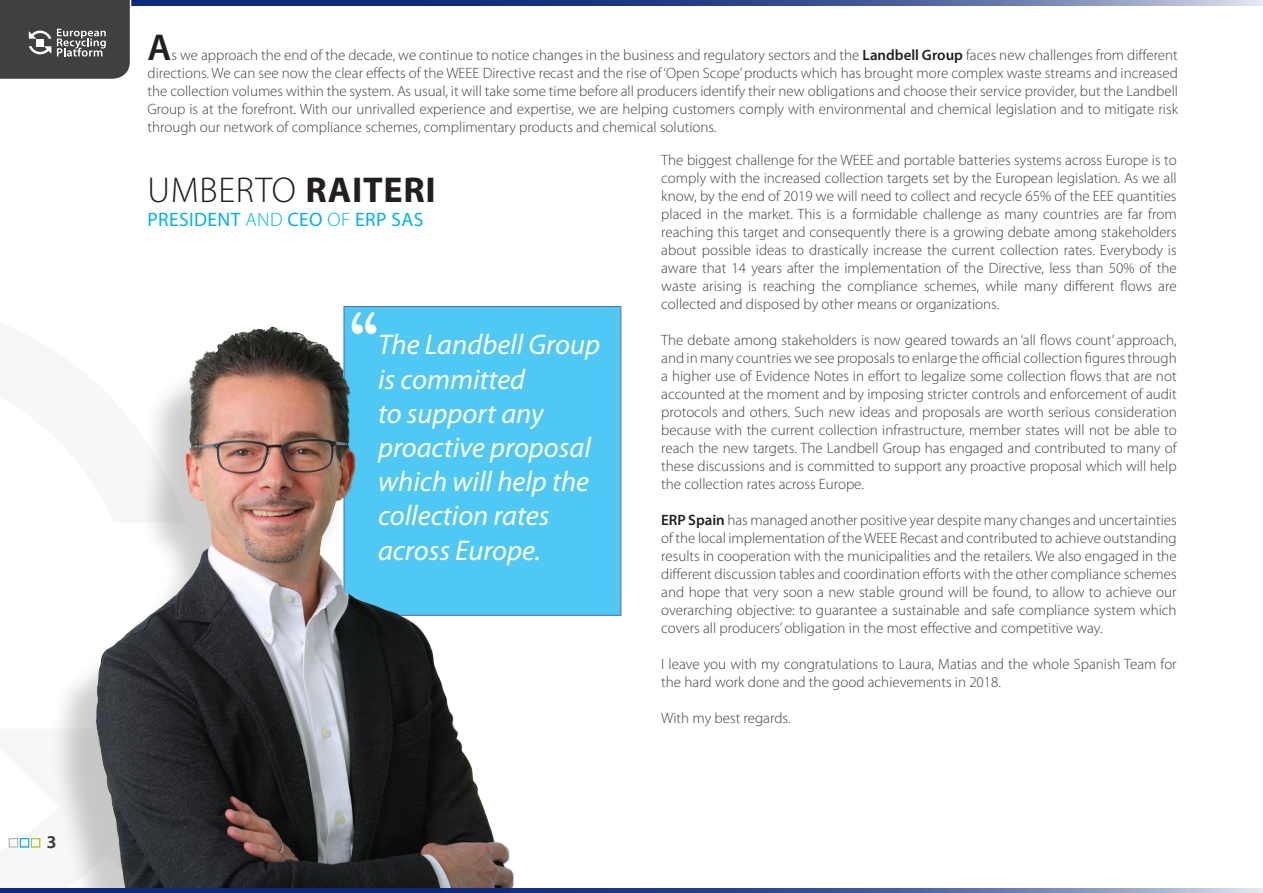
<style>
.page{position:relative;width:1263px;height:893px;background:#fff}
.page>*{position:absolute;margin:0;border:0;box-sizing:border-box;transform-origin:0 0}
.t1{font:75px "American Typewriter";color:#fff}
.t2{font:600 37.5px "Myriad Pro";color:#231f20}
.t3{font:300 36px "Myriad Pro";letter-spacing:.02em;color:#231f20}
.t4{font:italic 28.5px/34.2px "Myriad Pro";color:#fff}
.t5{font:19.5px "Myriad Pro";letter-spacing:.02em;color:#00b0f0}
.t6{font:600 18px "Myriad Pro";color:#404040}
.t7{font:300 15px/18px "Myriad Pro";color:#404040;text-align:justify}
.s1{font-weight:600;color:#231f20}
.s2{font-weight:700}
.s3{font-weight:300}
</style>
<div class="page">
<div style="left:344px;top:306px;width:277px;height:310px;background:#50c8f4"></div>
<img style="left:28px;top:314px;width:515px;height:574px">
<div style="left:9px;top:838px;width:9px;height:9px;border:1px solid #969696"></div>
<div style="left:20px;top:838px;width:9px;height:9px;border:1px solid #00b0f0"></div>
<div style="left:31px;top:838px;width:9px;height:9px;border:1px solid #b1c91f"></div>
<svg style="left:131px;top:0;width:1132px;height:5px;background:#405696"></svg>
<svg style="left:0;top:888px;width:1263px;height:5px;background:#3a5192"></svg>
<svg style="left:0;top:0;width:130px;height:79px;background:#4d4d4d"></svg>
<p class="t6" style="left:47px;top:830px;width:11px">3</p>
<h2 class="t2" style="left:148px;top:24px;width:25px">A</h2>
<p class="t7" style="left:148px;top:46px;width:1032px;text-indent:24px">s we approach the end of the decade, we continue to notice changes in the business and regulatory sectors and the <span class="s1">Landbell Group</span> faces new challenges from different directions. We can see now the clear effects of the WEEE Directive recast and the rise of ‘Open Scope’ products which has brought more complex waste streams and increased the collection volumes within the system. As usual, it will take some time before all producers identify their new obligations and choose their service provider, but the Landbell Group is at the forefront. With our unrivalled experience and expertise, we are helping customers comply with environmental and chemical legislation and to mitigate risk through our network of compliance schemes, complimentary products and chemical solutions.</p>
<p class="t7" style="left:661px;top:151px;width:517px">The biggest challenge for the WEEE and portable batteries systems across Europe is to comply with the increased collection targets set by the European legislation. As we all know, by the end of 2019 we will need to collect and recycle 65% of the EEE quantities placed in the market. This is a formidable challenge as many countries are far from reaching this target and consequently there is a growing debate among stakeholders about possible ideas to drastically increase the current collection rates. Everybody is aware that 14 years after the implementation of the Directive, less than 50% of the waste arising is reaching the compliance schemes, while many different flows are collected and disposed by other means or organizations.</p>
<p class="t7" style="left:661px;top:331px;width:517px">The debate among stakeholders is now geared towards an ‘all flows count’ approach, and in many countries we see proposals to enlarge the official collection figures through a higher use of Evidence Notes in effort to legalize some collection flows that are not accounted at the moment and by imposing stricter controls and enforcement of audit protocols and others. Such new ideas and proposals are worth serious consideration because with the current collection infrastructure, member states will not be able to reach the new targets. The Landbell Group has engaged and contributed to many of these discussions and is committed to support any proactive proposal which will help the collection rates across Europe.</p>
<p class="t7" style="left:661px;top:511px;width:517px"><span class="s1">ERP Spain</span> has managed another positive year despite many changes and uncertainties of the local implementation of the WEEE Recast and contributed to achieve outstanding results in cooperation with the municipalities and the retailers. We also engaged in the different discussion tables and coordination efforts with the other compliance schemes and hope that very soon a new stable ground will be found, to allow to achieve our overarching objective: to guarantee a sustainable and safe compliance system which covers all producers’ obligation in the most effective and competitive way.</p>
<p class="t7" style="left:661px;top:655px;width:517px">I leave you with my congratulations to Laura, Matias and the whole Spanish Team for the hard work done and the good achievements in 2018.</p>
<p class="t7" style="left:661px;top:709px;width:131px">With my best regards.</p>
<h3 class="t3" style="left:148px;top:171px;width:290px">UMBERTO <span class="s2">RAITERI</span></h3>
<h3 class="t5" style="left:148px;top:207px;width:277px">PRESIDENT <span class="s3">AND</span> CEO <span class="s3">OF</span> ERP SAS</h3>
<h1 class="t1" style="left:347px;top:282px;width:34px">“</h1>
<h3 class="t4" style="left:378px;top:327px;width:223px">The Landbell Group is committed<br>to support any proactive proposal which will help the collection rates across Europe.</h3>
</div>
